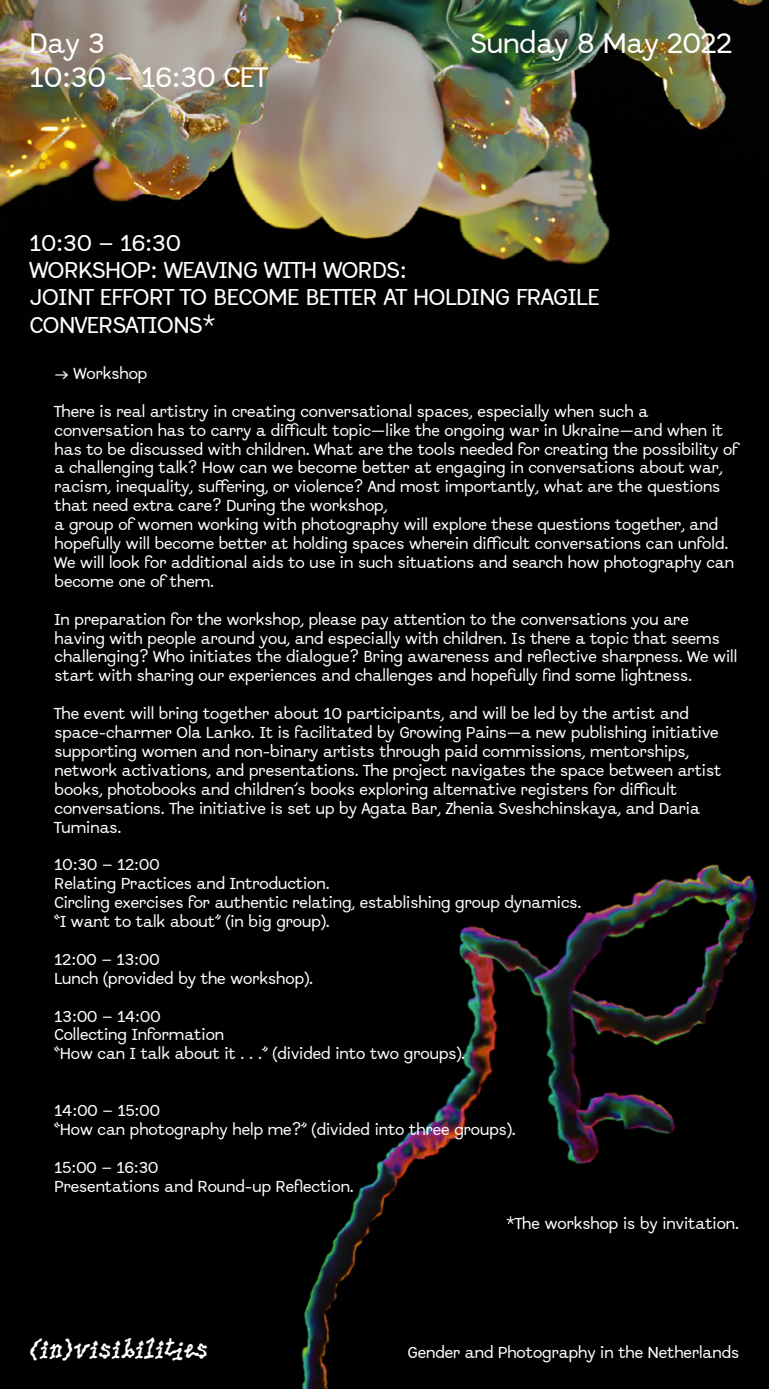
<style>
.page{position:relative;width:769px;height:1389px;background:#000}
.page>*{position:absolute;margin:0;border:0;box-sizing:border-box;transform-origin:0 0}
.t1{font:28px "Abordage";color:#fff}
.t2{font:28px "Pic Nic";letter-spacing:-.035em;color:#fff}
.t3{font:22.75px/27.3px "Abordage";color:#fff}
.t4{font:15.75px/18.9px "Abordage";color:#fff}
</style>
<div class="page">
<img style="left:301px;top:864px;width:457px;height:525px">
<img style="left:0;top:0;width:763px;height:265px">
<h1 class="t1" style="left:30px;top:26px;width:77px">Day 3</h1>
<h1 class="t1" style="left:471px;top:26px;width:263px">Sunday 8 May 2022</h1>
<h1 class="t1" style="left:30px;top:60px;width:239px">10:30 – 16:30 CET</h1>
<h2 class="t3" style="left:30px;top:229px;width:571px">10:30 – 16:30<br>WORKSHOP: WEAVING WITH WORDS:<br>JOINT EFFORT TO BECOME BETTER AT HOLDING FRAGILE<br>CONVERSATIONS*</h2>
<p class="t4" style="left:55px;top:364px;width:94px">→ Workshop</p>
<p class="t4" style="left:55px;top:402px;width:685px">There is real artistry in creating conversational spaces, especially when such a conversation has to carry a difficult topic—like the ongoing war in Ukraine—and when it has to be discussed with children. What are the tools needed for creating the possibility of a challenging talk? How can we become better at engaging in conversations about war, racism, inequality, suffering, or violence? And most importantly, what are the questions that need extra care? During the workshop,<br>a group of women working with photography will explore these questions together, and hopefully will become better at holding spaces wherein difficult conversations can unfold.<br>We will look for additional aids to use in such situations and search how photography can become one of them.</p>
<p class="t4" style="left:55px;top:610px;width:684px">In preparation for the workshop, please pay attention to the conversations you are having with people around you, and especially with children. Is there a topic that seems challenging? Who initiates the dialogue? Bring awareness and reflective sharpness. We will start with sharing our experiences and challenges and hopefully find some lightness.</p>
<p class="t4" style="left:55px;top:704px;width:668px">The event will bring together about 10 participants, and will be led by the artist and space-charmer Ola Lanko. It is facilitated by Growing Pains—a new publishing initiative supporting women and non-binary artists through paid commissions, mentorships, network activations, and presentations. The project navigates the space between artist books, photobooks and children’s books exploring alternative registers for difficult conversations. The initiative is set up by Agata Bar, Zhenia Sveshchinskaya, and Daria Tuminas.</p>
<p class="t4" style="left:55px;top:855px;width:528px">10:30 – 12:00<br>Relating Practices and Introduction.<br>Circling exercises for authentic relating, establishing group dynamics. “I want to talk about” (in big group).</p>
<p class="t4" style="left:55px;top:950px;width:260px">12:00 – 13:00<br>Lunch (provided by the workshop).</p>
<p class="t4" style="left:55px;top:1007px;width:412px">13:00 – 14:00<br>Collecting Information<br>“How can I talk about it . . .” (divided into two groups).</p>
<p class="t4" style="left:55px;top:1101px;width:463px">14:00 – 15:00<br>“How can photography help me?” (divided into three groups).</p>
<p class="t4" style="left:55px;top:1158px;width:301px">15:00 – 16:30<br>Presentations and Round-up Reflection.</p>
<p class="t4" style="left:506px;top:1214px;width:235px">*The workshop is by invitation.</p>
<h1 class="t2" style="left:30px;top:1329px;width:180px">(in)visibilities</h1>
<p class="t4" style="left:408px;top:1343px;width:333px">Gender and Photography in the Netherlands</p>
</div>
